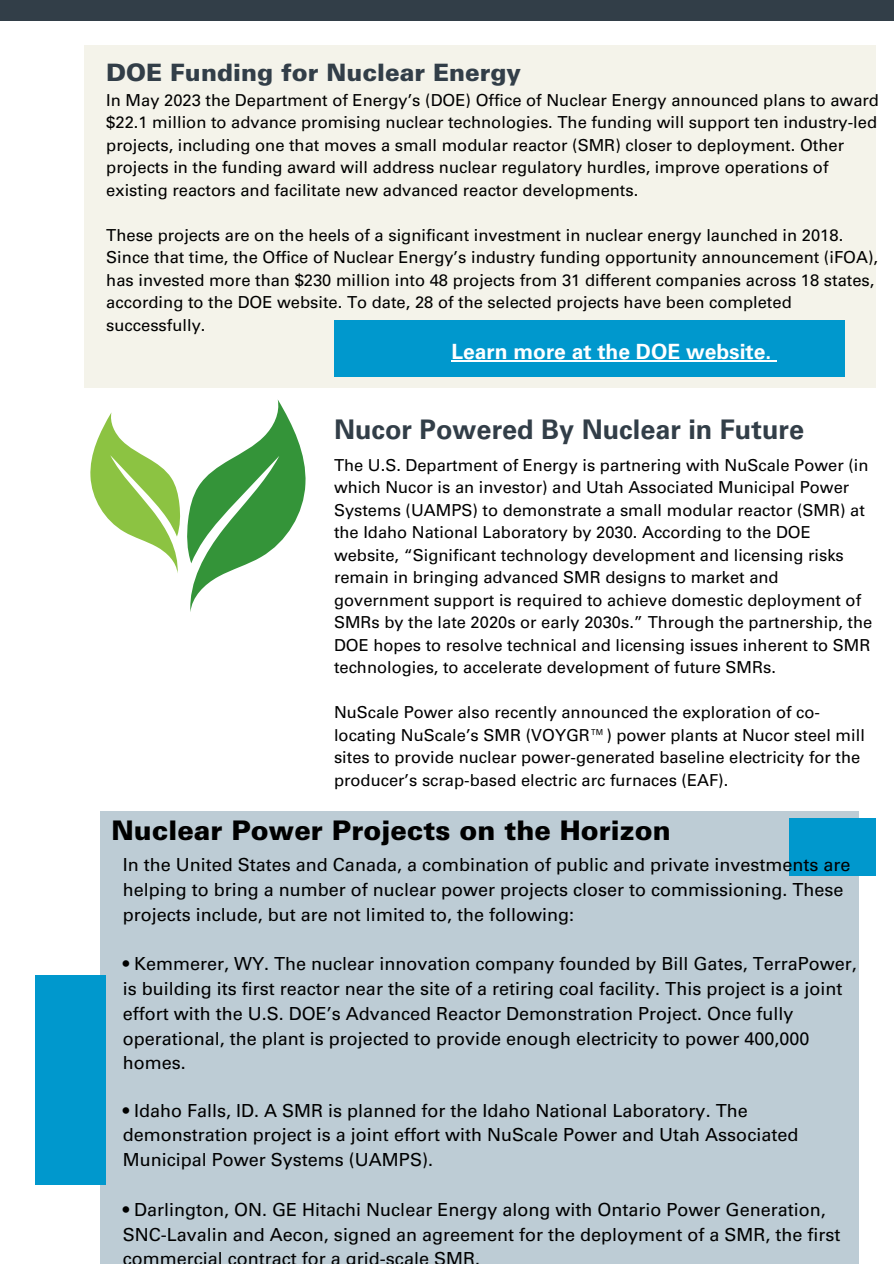
<style>
.page{position:relative;width:894px;height:1264px;background:#fff}
.page>*{position:absolute;margin:0;border:0;box-sizing:border-box;transform-origin:0 0}
.t1{font:900 27px "Univers LT Std";color:#000}
.t2{font:700 27px "Univers LT Std";color:#323e48}
.t3{font:900 24px "Univers LT Std";color:#323e48}
.t4{font:700 21px "Univers LT Std";color:#fff}
.t5{font:18px/24.8px "Univers LT Std";color:#000}
.t6{font:16.5px/22.5px "Univers LT Std";color:#000}
</style>
<div class="page">
<div style="left:0;top:0;width:893px;height:20px;background:#323e48"></div>
<div style="left:101px;top:811px;width:757px;height:452px;background:#bdccd5"></div>
<div style="left:35px;top:975px;width:71px;height:209px;background:#0098cd"></div>
<div style="left:789px;top:818px;width:86px;height:57px;background:#0098cd"></div>
<div style="left:84px;top:46px;width:791px;height:342px;background:#f1f0e4"></div>
<div style="left:334px;top:320px;width:510px;height:56px;background:#0098cd"></div>
<svg style="left:187px;top:399px;width:119px;height:213px"></svg>
<svg style="left:90px;top:412px;width:90px;height:161px"></svg>
<hr style="left:451px;top:360px;width:320px;height:1px;background:#fff">
<p class="t3" style="left:106px;top:63px;width:416px">DOE Funding for Nuclear Energy</p>
<h2 class="t6" style="left:106px;top:91px;width:774px">In May 2023 the Department of Energy’s (DOE) Office of Nuclear Energy announced plans to award $22.1 million to advance promising nuclear technologies. The funding will support ten industry-led projects, including one that moves a small modular reactor (SMR) closer to deployment. Other projects in the funding award will address nuclear regulatory hurdles, improve operations of existing reactors and facilitate new advanced reactor developments.</h2>
<p class="t6" style="left:106px;top:226px;width:773px">These projects are on the heels of a significant investment in nuclear energy launched in 2018.<br>Since that time, the Office of Nuclear Energy’s industry funding opportunity announcement (iFOA), has invested more than $230 million into 48 projects from 31 different companies across 18 states, according to the DOE website. To date, 28 of the selected projects have been completed successfully.</p>
<p class="t4" style="left:451px;top:343px;width:321px">Learn more at the DOE website.</p>
<p class="t2" style="left:334px;top:419px;width:471px">Nucor Powered By Nuclear in Future</p>
<p class="t6" style="left:334px;top:456px;width:539px">The U.S. Department of Energy is partnering with NuScale Power (in which Nucor is an investor) and Utah Associated Municipal Power Systems (UAMPS) to demonstrate a small modular reactor (SMR) at the Idaho National Laboratory by 2030. According to the DOE website, “Significant technology development and licensing risks remain in bringing advanced SMR designs to market and government support is required to achieve domestic deployment of SMRs by the late 2020s or early 2030s.” Through the partnership, the DOE hopes to resolve technical and licensing issues inherent to SMR technologies, to accelerate development of future SMRs.</p>
<h1 class="t6" style="left:334px;top:703px;width:532px">NuScale Power also recently announced the exploration of co&shy;locating NuScale’s SMR (VOYGR™) power plants at Nucor steel mill sites to provide nuclear power-generated baseline electricity for the producer’s scrap-based electric arc furnaces (EAF).</h1>
<h3 class="t1" style="left:111px;top:820px;width:561px">Nuclear Power Projects on the Horizon</h3>
<h1 class="t5" style="left:123px;top:854px;width:729px">In the United States and Canada, a combination of public and private investments are helping to bring a number of nuclear power projects closer to commissioning. These projects include, but are not limited to, the following:</h1>
<p class="t5" style="left:123px;top:953px;width:735px">• Kemmerer, WY. The nuclear innovation company founded by Bill Gates, TerraPower, is building its first reactor near the site of a retiring coal facility. This project is a joint effort with the U.S. DOE’s Advanced Reactor Demonstration Project. Once fully operational, the plant is projected to provide enough electricity to power 400,000 homes.</p>
<p class="t5" style="left:123px;top:1100px;width:677px">• Idaho Falls, ID. A SMR is planned for the Idaho National Laboratory. The demonstration project is a joint effort with NuScale Power and Utah Associated<br>Municipal Power Systems (UAMPS).</p>
<p class="t5" style="left:123px;top:1199px;width:719px">• Darlington, ON. GE Hitachi Nuclear Energy along with Ontario Power Generation,<br>SNC-Lavalin and Aecon, signed an agreement for the deployment of a SMR, the first commercial contract for a grid-scale SMR</p>
</div>
